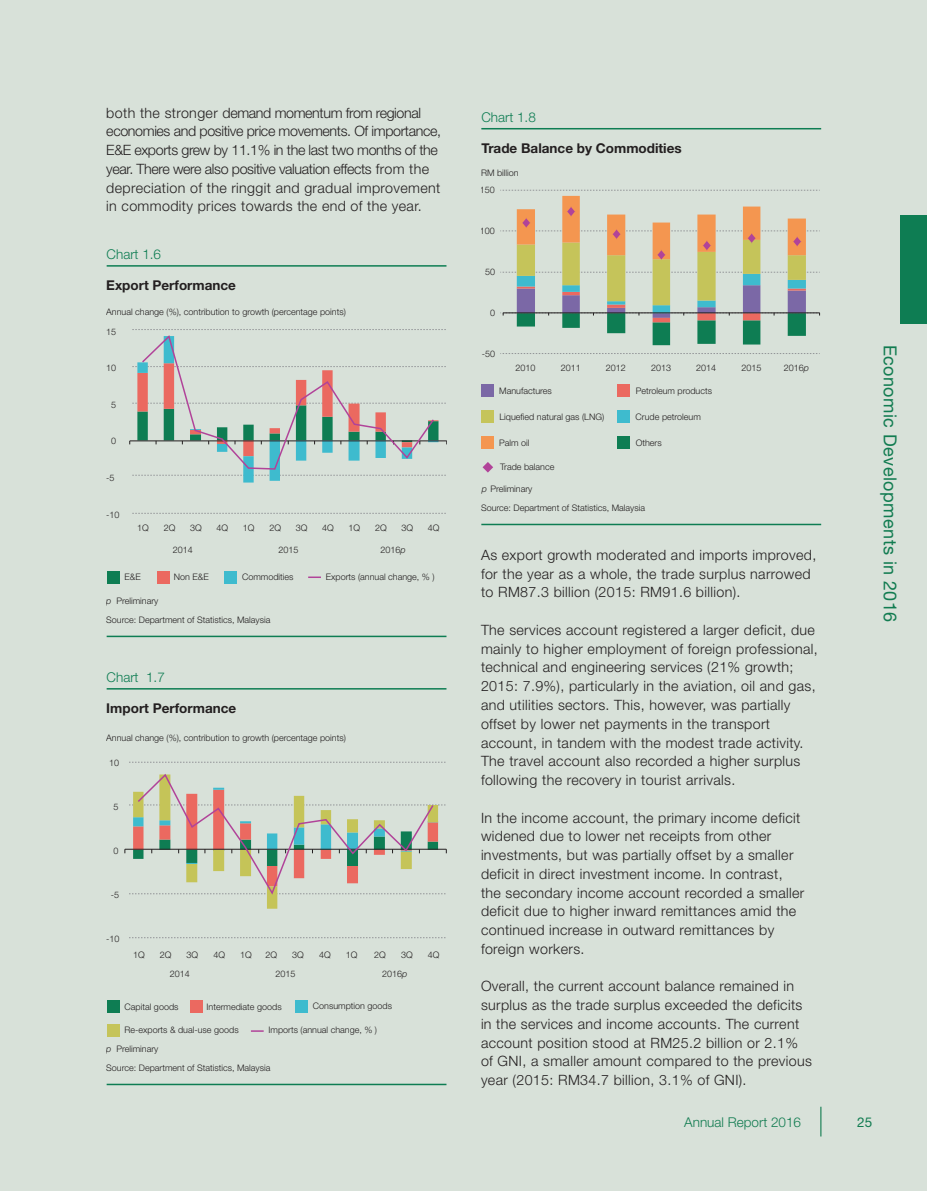
<style>
.page{position:relative;width:927px;height:1191px;background:#d8e1d9}
.page>*{position:absolute;margin:0;border:0;box-sizing:border-box;transform-origin:0 0}
.t1{font:18px "Helvetica Neue";letter-spacing:.025em;color:#127c51}
.t2{font:300 14.25px/18.8px "Helvetica Neue";letter-spacing:.025em;color:#231f20}
.t3{font:300 14.25px/18.8px "Helvetica Neue";letter-spacing:-.025em;color:#231f20}
.t4{font:700 13.5px "Helvetica Neue";color:#231f20}
.t5{font:300 13.5px "Helvetica Neue";color:#0e7d53}
.t6{font:300 13.5px "Helvetica Neue";color:#127c51}
.t7{font:13.5px "Helvetica Neue";color:#127c51}
.t8{font:300 9px/19.2px "Helvetica Neue";color:#231f20}
.s1{font-style:italic}
</style>
<div class="page">
<hr style="left:820px;top:1106px;width:1px;height:30px;background:#127c51">
<div style="left:900px;top:215px;width:27px;height:109px;background:#0e7d53"></div>
<svg style="left:132px;top:513px;width:314px;height:1px"></svg>
<hr style="left:107px;top:265px;width:339px;height:2px;background:#0e7d53">
<hr style="left:107px;top:635px;width:339px;height:2px;background:#0e7d53">
<svg style="left:129px;top:329px;width:318px;height:153px"></svg>
<svg style="left:308px;top:576px;width:13px;height:2px"></svg>
<div style="left:107px;top:571px;width:12px;height:12px;background:#0e7d53"></div>
<div style="left:157px;top:571px;width:13px;height:12px;background:#eb6960"></div>
<div style="left:224px;top:571px;width:13px;height:12px;background:#3ebbce"></div>
<hr style="left:107px;top:688px;width:339px;height:1px;background:#0e7d53">
<hr style="left:107px;top:1083px;width:339px;height:2px;background:#0e7d53">
<svg style="left:251px;top:1030px;width:13px;height:1px"></svg>
<div style="left:107px;top:1000px;width:12px;height:13px;background:#0e7d53"></div>
<div style="left:190px;top:1000px;width:12px;height:13px;background:#eb6960"></div>
<div style="left:295px;top:1000px;width:13px;height:13px;background:#3ebbce"></div>
<div style="left:107px;top:1023px;width:12px;height:13px;background:#c5c45a"></div>
<svg style="left:129px;top:937px;width:317px;height:1px"></svg>
<svg style="left:129px;top:762px;width:317px;height:1px"></svg>
<svg style="left:124px;top:774px;width:323px;height:134px"></svg>
<hr style="left:481px;top:128px;width:340px;height:1px;background:#0e7d53">
<hr style="left:481px;top:524px;width:340px;height:1px;background:#0e7d53">
<div style="left:481px;top:384px;width:13px;height:13px;background:#7b68a6"></div>
<div style="left:617px;top:384px;width:13px;height:13px;background:#eb6960"></div>
<div style="left:617px;top:410px;width:13px;height:13px;background:#3ebbce"></div>
<div style="left:481px;top:410px;width:13px;height:13px;background:#c5c45a"></div>
<div style="left:481px;top:436px;width:13px;height:13px;background:#f49650"></div>
<div style="left:617px;top:436px;width:13px;height:13px;background:#0e7d53"></div>
<svg style="left:483px;top:462px;width:10px;height:10px"></svg>
<svg style="left:500px;top:353px;width:320px;height:1px"></svg>
<svg style="left:500px;top:190px;width:320px;height:155px"></svg>
<p class="t3" style="left:106px;top:103px;width:336px">both the stronger demand momentum from regional economies and positive price movements. Of importance, E&amp;E exports grew by 11.1% in the last two months of the year. There were also positive valuation effects from the depreciation of the ringgit and gradual improvement in commodity prices towards the end of the year.</p>
<p class="t5" style="left:107px;top:246px;width:56px">Chart 1.6</p>
<p class="t4" style="left:106px;top:277px;width:131px">Export Performance</p>
<p class="t8" style="left:106px;top:301px;width:241px">Annual change (%), contribution to growth (percentage points)</p>
<p class="t8" style="left:106px;top:322px;width:12px">15</p>
<p class="t8" style="left:106px;top:358px;width:12px">10</p>
<p class="t8" style="left:111px;top:395px;width:7px">5</p>
<p class="t8" style="left:111px;top:431px;width:7px">0</p>
<p class="t8" style="left:106px;top:468px;width:10px">-5</p>
<p class="t8" style="left:106px;top:504px;width:15px">-10</p>
<p class="t8" style="left:137px;top:518px;width:13px">1Q</p>
<p class="t8" style="left:164px;top:518px;width:13px">2Q</p>
<p class="t8" style="left:190px;top:518px;width:13px">3Q</p>
<p class="t8" style="left:217px;top:518px;width:13px">4Q</p>
<p class="t8" style="left:243px;top:518px;width:13px">1Q</p>
<p class="t8" style="left:269px;top:518px;width:13px">2Q</p>
<p class="t8" style="left:296px;top:518px;width:13px">3Q</p>
<p class="t8" style="left:322px;top:518px;width:13px">4Q</p>
<p class="t8" style="left:349px;top:518px;width:13px">1Q</p>
<p class="t8" style="left:375px;top:518px;width:13px">2Q</p>
<p class="t8" style="left:401px;top:518px;width:13px">3Q</p>
<p class="t8" style="left:428px;top:518px;width:13px">4Q</p>
<p class="t8" style="left:173px;top:539px;width:22px">2014</p>
<p class="t8" style="left:278px;top:539px;width:22px">2015</p>
<p class="t8" style="left:380px;top:539px;width:27px">2016<span class="s1">p</span></p>
<p class="t8" style="left:125px;top:567px;width:18px">E&amp;E</p>
<p class="t8" style="left:174px;top:567px;width:36px">Non E&amp;E</p>
<p class="t8" style="left:242px;top:567px;width:53px">Commodities</p>
<p class="t8" style="left:326px;top:567px;width:110px">Exports (annual change, % )</p>
<p class="t8" style="left:106px;top:591px;width:166px"><span class="s1">p</span> Preliminary<br>Source: Department of Statistics, Malaysia</p>
<p class="t5" style="left:107px;top:669px;width:60px">Chart 1.7</p>
<p class="t4" style="left:106px;top:699px;width:131px">Import Performance</p>
<p class="t8" style="left:106px;top:728px;width:241px">Annual change (%), contribution to growth (percentage points)</p>
<p class="t8" style="left:109px;top:753px;width:12px">10</p>
<p class="t8" style="left:114px;top:797px;width:7px">5</p>
<p class="t8" style="left:114px;top:841px;width:7px">0</p>
<p class="t8" style="left:111px;top:884px;width:10px">-5</p>
<p class="t8" style="left:106px;top:928px;width:15px">-10</p>
<p class="t8" style="left:133px;top:945px;width:13px">1Q</p>
<p class="t8" style="left:160px;top:945px;width:13px">2Q</p>
<p class="t8" style="left:187px;top:945px;width:13px">3Q</p>
<p class="t8" style="left:213px;top:945px;width:13px">4Q</p>
<p class="t8" style="left:240px;top:945px;width:13px">1Q</p>
<p class="t8" style="left:265px;top:945px;width:13px">2Q</p>
<p class="t8" style="left:292px;top:945px;width:13px">3Q</p>
<p class="t8" style="left:319px;top:945px;width:13px">4Q</p>
<p class="t8" style="left:346px;top:945px;width:13px">1Q</p>
<p class="t8" style="left:374px;top:945px;width:13px">2Q</p>
<p class="t8" style="left:401px;top:945px;width:13px">3Q</p>
<p class="t8" style="left:428px;top:945px;width:13px">4Q</p>
<p class="t8" style="left:170px;top:963px;width:22px">2014</p>
<p class="t8" style="left:275px;top:964px;width:22px">2015</p>
<p class="t8" style="left:382px;top:964px;width:27px">2016<span class="s1">p</span></p>
<p class="t8" style="left:125px;top:996px;width:55px">Capital goods</p>
<p class="t8" style="left:207px;top:996px;width:77px">Intermediate goods</p>
<p class="t8" style="left:313px;top:996px;width:81px">Consumption goods</p>
<p class="t8" style="left:125px;top:1020px;width:116px">Re-exports &amp; dual-use goods</p>
<p class="t8" style="left:269px;top:1020px;width:110px">Imports (annual change, % )</p>
<p class="t8" style="left:106px;top:1038px;width:166px"><span class="s1">p</span> Preliminary<br>Source: Department of Statistics, Malaysia</p>
<p class="t5" style="left:481px;top:109px;width:56px">Chart 1.8</p>
<p class="t4" style="left:481px;top:139px;width:202px">Trade Balance by Commodities</p>
<p class="t8" style="left:481px;top:163px;width:39px">RM billion</p>
<p class="t8" style="left:480px;top:180px;width:17px">150</p>
<p class="t8" style="left:480px;top:221px;width:17px">100</p>
<p class="t8" style="left:485px;top:262px;width:12px">50</p>
<p class="t8" style="left:490px;top:303px;width:7px">0</p>
<p class="t8" style="left:482px;top:343px;width:15px">-50</p>
<p class="t8" style="left:516px;top:358px;width:22px">2010</p>
<p class="t8" style="left:561px;top:358px;width:22px">2011</p>
<p class="t8" style="left:606px;top:358px;width:22px">2012</p>
<p class="t8" style="left:651px;top:358px;width:22px">2013</p>
<p class="t8" style="left:696px;top:358px;width:22px">2014</p>
<p class="t8" style="left:741px;top:358px;width:22px">2015</p>
<p class="t8" style="left:784px;top:358px;width:27px">2016<span class="s1">p</span></p>
<p class="t8" style="left:499px;top:381px;width:54px">Manufactures</p>
<p class="t8" style="left:636px;top:381px;width:78px">Petroleum products</p>
<p class="t8" style="left:499px;top:407px;width:106px">Liquefied natural gas (LNG)</p>
<p class="t8" style="left:636px;top:407px;width:67px">Crude petroleum</p>
<p class="t8" style="left:499px;top:433px;width:32px">Palm oil</p>
<p class="t8" style="left:636px;top:433px;width:28px">Others</p>
<p class="t8" style="left:500px;top:457px;width:56px">Trade balance</p>
<p class="t8" style="left:482px;top:479px;width:52px"><span class="s1">p</span> Preliminary</p>
<p class="t8" style="left:481px;top:498px;width:166px">Source: Department of Statistics, Malaysia</p>
<p class="t2" style="left:481px;top:545px;width:337px">As export growth moderated and imports improved, for the year as a whole, the trade surplus narrowed to RM87.3 billion (2015: RM91.6 billion).</p>
<p class="t2" style="left:481px;top:620px;width:338px">The services account registered a larger deficit, due mainly to higher employment of foreign professional, technical and engineering services (21% growth; 2015: 7.9%), particularly in the aviation, oil and gas, and utilities sectors. This, however, was partially offset by lower net payments in the transport account, in tandem with the modest trade activity.<br>The travel account also recorded a higher surplus following the recovery in tourist arrivals.</p>
<p class="t2" style="left:481px;top:808px;width:325px">In the income account, the primary income deficit widened due to lower net receipts from other investments, but was partially offset by a smaller deficit in direct investment income. In contrast, the secondary income account recorded a smaller deficit due to higher inward remittances amid the continued increase in outward remittances by foreign workers.</p>
<p class="t2" style="left:481px;top:976px;width:332px">Overall, the current account balance remained in surplus as the trade surplus exceeded the deficits in the services and income accounts. The current account position stood at RM25.2 billion or 2.1% of GNI, a smaller amount compared to the previous year (2015: RM34.7 billion, 3.1% of GNI).</p>
<p class="t1" style="left:901px;top:344px;width:279px;rotate:90deg">Economic Developments in 2016</p>
<p class="t6" style="left:684px;top:1113px;width:118px">Annual Report 2016</p>
<p class="t7" style="left:857px;top:1114px;width:17px">25</p>
</div>
